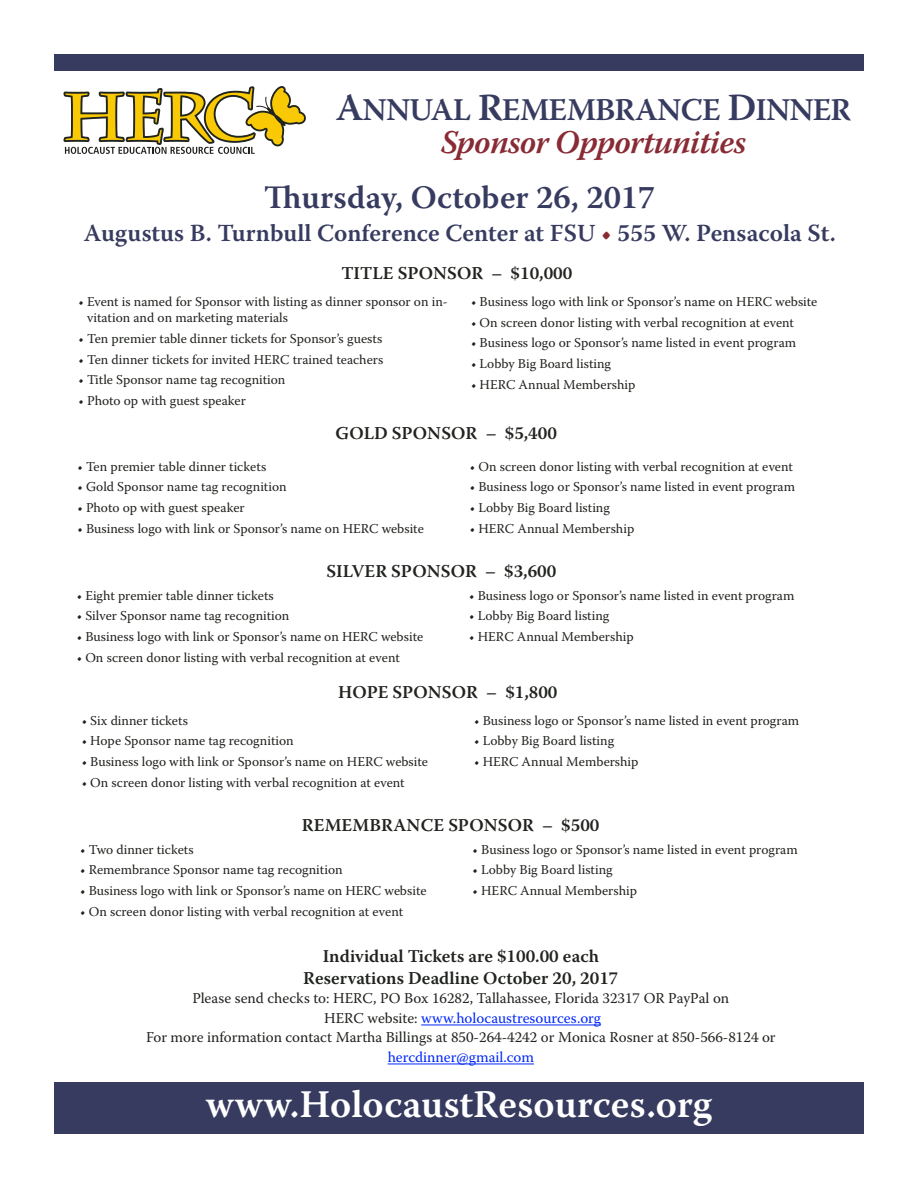
<style>
.page{position:relative;width:918px;height:1188px;background:#fff}
.page>*{position:absolute;margin:0;border:0;box-sizing:border-box;transform-origin:0 0}
.t1{font:600 39px "Warnock Pro";color:#fff}
.t2{font:italic 600 33px "Warnock Pro";letter-spacing:-.025em;color:#892b35}
.t3{font:600 32.55px "Warnock Pro";color:#373b5f}
.t4{font:600 31.5px "Warnock Pro";letter-spacing:-.025em;color:#373b5f}
.t5{font:600 24.45px "Warnock Pro";color:#373b5f}
.t6{font:600 18px/21.6px "Warnock Pro";color:#20231e;text-align:center}
.t7{font:15px/19.5px "Warnock Pro";color:#20231e;text-align:center}
.t8{font:15px "Warnock Pro";color:#0027fb}
.t9{font:13.5px/16.2px "Warnock Pro";color:#20231e}
.s1{font-size:38.25px}
.s2{color:#892b35}
.s3{color:#0027fb}
</style>
<div class="page">
<div style="left:54px;top:1082px;width:810px;height:52px;background:#373b5f"></div>
<div style="left:54px;top:54px;width:810px;height:17px;background:#373b5f"></div>
<svg style="left:63px;top:86px;width:243px;height:68px"></svg>
<hr style="left:421px;top:1025px;width:180px;height:1px;background:#0027fb">
<hr style="left:388px;top:1064px;width:146px;height:1px;background:#0027fb">
<h3 class="t4" style="left:336px;top:98px;width:517px"><span class="s1">A</span>NNUAL <span class="s1">R</span>EMEMBRANCE <span class="s1">D</span>INNER</h3>
<h2 class="t2" style="left:441px;top:130px;width:307px">Sponsor Opportunities</h2>
<h3 class="t3" style="left:264px;top:185px;width:393px">Thursday, October 26, 2017</h3>
<h3 class="t5" style="left:84px;top:223px;width:753px">Augustus B. Turnbull Conference Center at FSU <span class="s2">•</span> 555 W. Pensacola St.</h3>
<h3 class="t6" style="left:341px;top:264px;width:233px">TITLE SPONSOR – $10,000</h3>
<p class="t9" style="left:87px;top:295px;width:362px;text-indent:-8px">• Event is named for Sponsor with listing as dinner sponsor on in&shy;vitation and on marketing materials</p>
<p class="t9" style="left:79px;top:332px;width:305px">• Ten premier table dinner tickets for Sponsor’s guests</p>
<p class="t9" style="left:79px;top:352px;width:306px">• Ten dinner tickets for invited HERC trained teachers</p>
<p class="t9" style="left:79px;top:373px;width:208px">• Title Sponsor name tag recognition</p>
<p class="t9" style="left:79px;top:394px;width:169px">• Photo op with guest speaker</p>
<p class="t9" style="left:471px;top:295px;width:348px">• Business logo with link or Sponsor’s name on HERC website</p>
<p class="t9" style="left:471px;top:315px;width:325px">• On screen donor listing with verbal recognition at event</p>
<p class="t9" style="left:471px;top:336px;width:327px">• Business logo or Sponsor’s name listed in event program</p>
<p class="t9" style="left:471px;top:357px;width:142px">• Lobby Big Board listing</p>
<p class="t9" style="left:471px;top:378px;width:166px">• HERC Annual Membership</p>
<h3 class="t6" style="left:336px;top:424px;width:223px">GOLD SPONSOR – $5,400</h3>
<p class="t9" style="left:77px;top:459px;width:190px">• Ten premier table dinner tickets</p>
<p class="t9" style="left:77px;top:480px;width:211px">• Gold Sponsor name tag recognition</p>
<p class="t9" style="left:77px;top:501px;width:169px">• Photo op with guest speaker</p>
<p class="t9" style="left:77px;top:521px;width:348px">• Business logo with link or Sponsor’s name on HERC website</p>
<p class="t9" style="left:470px;top:459px;width:325px">• On screen donor listing with verbal recognition at event</p>
<p class="t9" style="left:470px;top:480px;width:327px">• Business logo or Sponsor’s name listed in event program</p>
<p class="t9" style="left:470px;top:501px;width:142px">• Lobby Big Board listing</p>
<p class="t9" style="left:470px;top:521px;width:166px">• HERC Annual Membership</p>
<h3 class="t6" style="left:326px;top:562px;width:231px">SILVER SPONSOR – $3,600</h3>
<p class="t9" style="left:77px;top:588px;width:199px">• Eight premier table dinner tickets</p>
<p class="t9" style="left:77px;top:609px;width:214px">• Silver Sponsor name tag recognition</p>
<p class="t9" style="left:77px;top:630px;width:348px">• Business logo with link or Sponsor’s name on HERC website</p>
<p class="t9" style="left:77px;top:651px;width:325px">• On screen donor listing with verbal recognition at event</p>
<p class="t9" style="left:469px;top:588px;width:327px">• Business logo or Sponsor’s name listed in event program</p>
<p class="t9" style="left:469px;top:609px;width:142px">• Lobby Big Board listing</p>
<p class="t9" style="left:469px;top:630px;width:166px">• HERC Annual Membership</p>
<h3 class="t6" style="left:338px;top:683px;width:221px">HOPE SPONSOR – $1,800</h3>
<p class="t9" style="left:82px;top:713px;width:108px">• Six dinner tickets</p>
<p class="t9" style="left:82px;top:734px;width:214px">• Hope Sponsor name tag recognition</p>
<p class="t9" style="left:82px;top:755px;width:348px">• Business logo with link or Sponsor’s name on HERC website</p>
<p class="t9" style="left:82px;top:775px;width:325px">• On screen donor listing with verbal recognition at event</p>
<p class="t9" style="left:474px;top:713px;width:327px">• Business logo or Sponsor’s name listed in event program</p>
<p class="t9" style="left:474px;top:734px;width:142px">• Lobby Big Board listing</p>
<p class="t9" style="left:474px;top:755px;width:166px">• HERC Annual Membership</p>
<h3 class="t6" style="left:302px;top:816px;width:299px">REMEMBRANCE SPONSOR – $500</h3>
<p class="t9" style="left:80px;top:842px;width:115px">• Two dinner tickets</p>
<p class="t9" style="left:80px;top:863px;width:264px">• Remembrance Sponsor name tag recognition</p>
<p class="t9" style="left:80px;top:884px;width:348px">• Business logo with link or Sponsor’s name on HERC website</p>
<p class="t9" style="left:80px;top:904px;width:325px">• On screen donor listing with verbal recognition at event</p>
<p class="t9" style="left:473px;top:842px;width:327px">• Business logo or Sponsor’s name listed in event program</p>
<p class="t9" style="left:473px;top:863px;width:142px">• Lobby Big Board listing</p>
<p class="t9" style="left:473px;top:884px;width:166px">• HERC Annual Membership</p>
<h3 class="t6" style="left:303px;top:947px;width:317px">Individual Tickets are $100.00 each<br>Reservations Deadline October 20, 2017</h3>
<p class="t7" style="left:146px;top:990px;width:631px">Please send checks to: HERC, PO Box 16282, Tallahassee, Florida 32317 OR PayPal on<br>HERC website: <span class="s3">www.holocaustresources.org<br></span>For more information contact Martha Billings at 850-264-4242 or Monica Rosner at 850-566-8124 or</p>
<p class="t8" style="left:388px;top:1051px;width:148px">hercdinner@gmail.com</p>
<h1 class="t1" style="left:206px;top:1089px;width:508px">www.HolocaustResources.org</h1>
</div>
